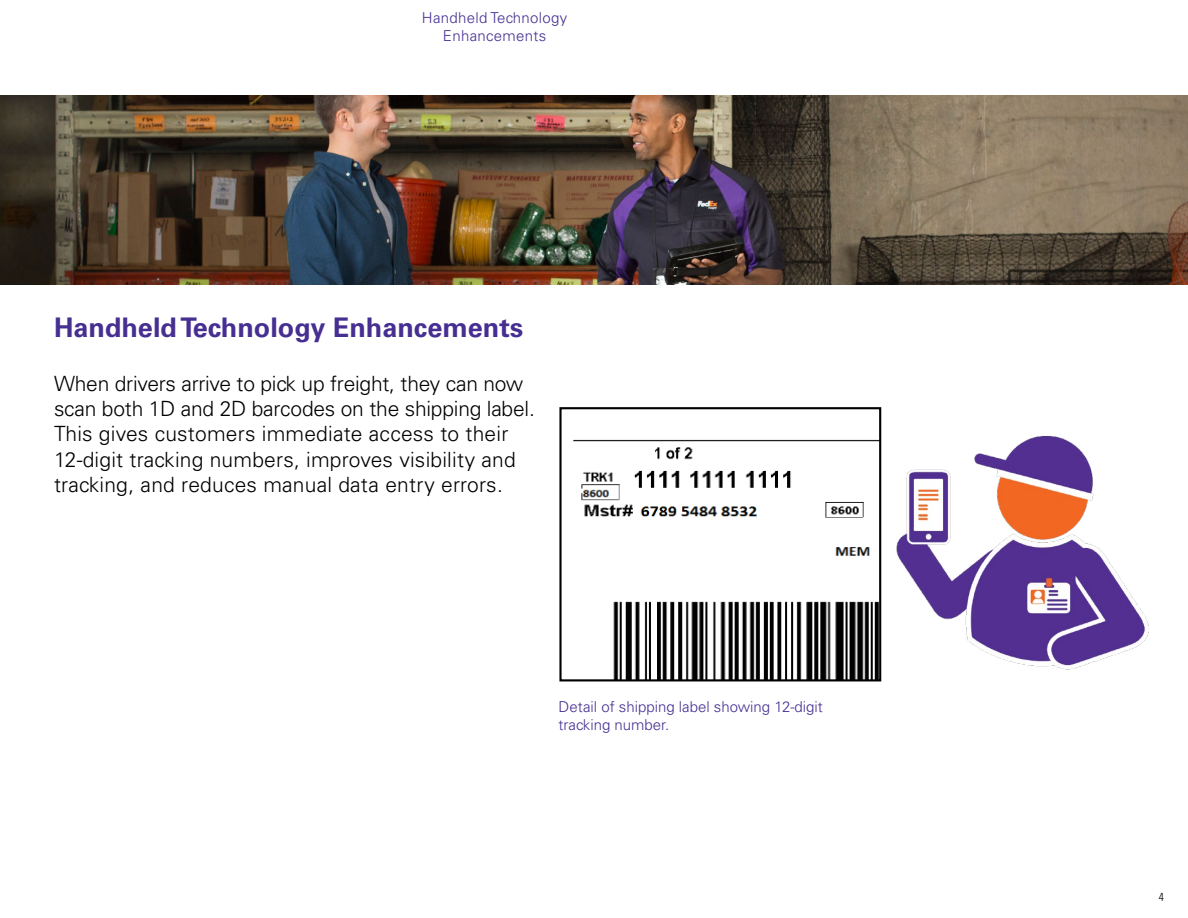
<style>
.page{position:relative;width:1188px;height:918px;background:#fff}
.page>*{position:absolute;margin:0;border:0;box-sizing:border-box;transform-origin:0 0}
.t1{font:700 27px "Univers LT Std";color:#472f92}
.t2{font:300 21px/25.2px "Univers LT Std";letter-spacing:.01em;color:#000}
.t3{font:300 15px/18px "Univers LT Std";color:#472f92}
.t4{font:300 15px/18px "Univers LT Std";letter-spacing:.02em;color:#472f92;text-align:center}
.t5{font:300 condensed 11.55px "Univers LT Std";color:#000}
</style>
<div class="page">
<img style="left:0;top:95px;width:1188px;height:587px">
<svg style="left:562px;top:410px;width:316px;height:268px"></svg>
<div style="left:559px;top:407px;width:322px;height:274px;border:2px solid #000"></div>
<img style="left:891px;top:433px;width:288px;height:249px">
<p class="t4" style="left:422px;top:9px;width:147px">Handheld Technology<br>Enhancements</p>
<p class="t1" style="left:54px;top:312px;width:471px">Handheld Technology Enhancements</p>
<p class="t2" style="left:54px;top:371px;width:482px">When drivers arrive to pick up freight, they can now scan both 1D and 2D barcodes on the shipping label.<br>This gives customers immediate access to their 12-digit tracking numbers, improves visibility and tracking, and reduces manual data entry errors.</p>
<p class="t3" style="left:559px;top:698px;width:266px">Detail of shipping label showing 12-digit tracking number.</p>
<p class="t5" style="left:1159px;top:890px;width:7px">4</p>
</div>
